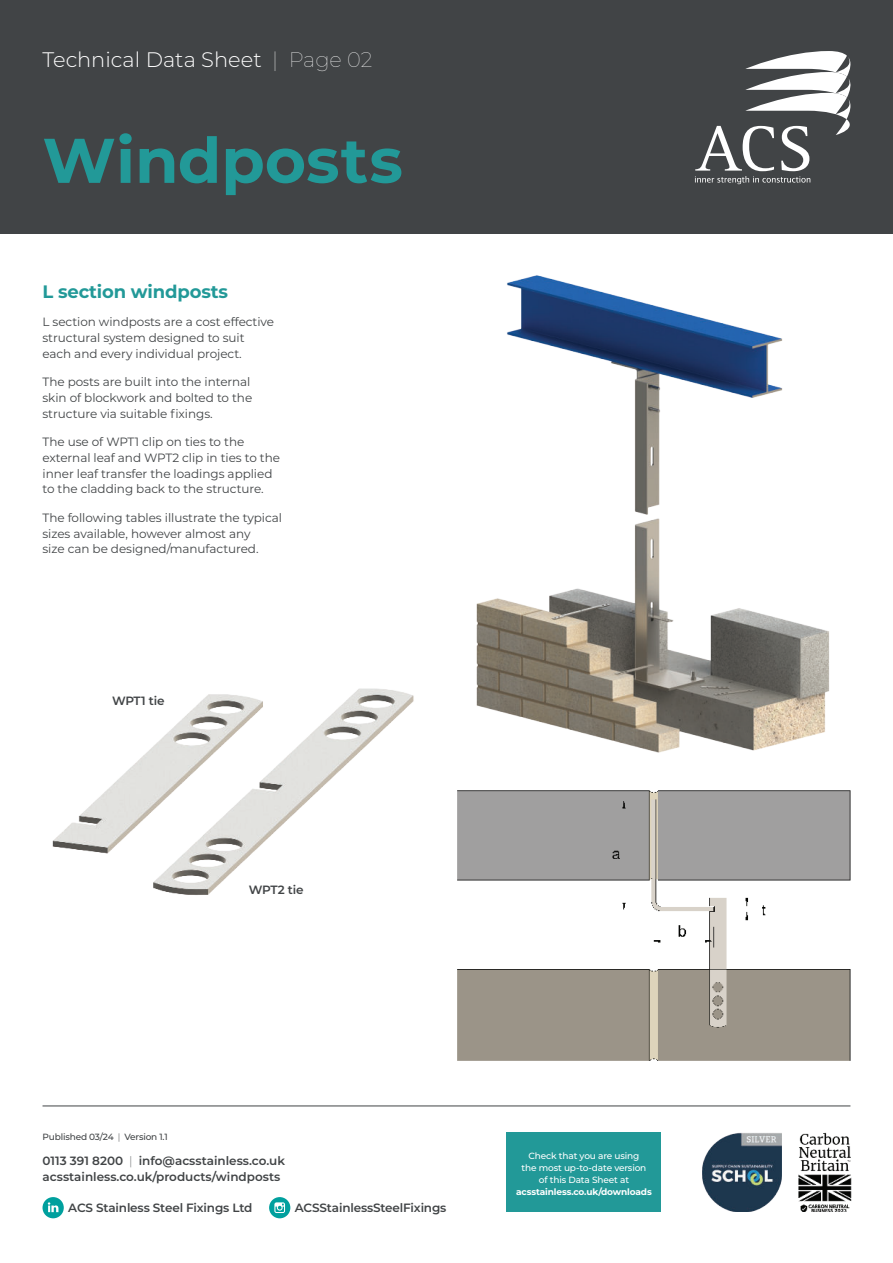
<style>
.page{position:relative;width:893px;height:1263px;background:#fff}
.page>*{position:absolute;margin:0;border:0;box-sizing:border-box;transform-origin:0 0}
.t1{font:700 63px "Montserrat";color:#229998}
.t2{font:300 21px "Montserrat";color:#fff}
.t3{font:700 18px "Montserrat";letter-spacing:-.01em;color:#229998}
.t4{font:12px/15.8px "Montserrat";letter-spacing:-.005em;color:#414446}
.t5{font:600 12px/16.5px "Montserrat";letter-spacing:-.01em;color:#414446}
.t6{font:500 9px/12px "Montserrat";letter-spacing:-.015em;color:#fff;text-align:center}
.t7{font:700 9px "Montserrat";letter-spacing:-.015em;color:#fff}
.t8{font:500 9px "Montserrat";letter-spacing:-.02em;color:#414446}
.s1{font-weight:100}
.s2{font-weight:300}
.s3{font-weight:200}
</style>
<div class="page">
<div style="left:0;top:0;width:893px;height:234px;background:#414446"></div>
<svg style="left:695px;top:51px;width:155px;height:133px"></svg>
<img style="left:702px;top:1133px;width:80px;height:79px">
<div style="left:43px;top:1197px;width:21px;height:21px;background:#00a09e;border-radius:50%"></div>
<svg style="left:48px;top:1202px;width:10px;height:10px"></svg>
<div style="left:269px;top:1197px;width:21px;height:21px;background:#00a09e;border-radius:50%"></div>
<svg style="left:274px;top:1202px;width:11px;height:11px"></svg>
<hr style="left:43px;top:1106px;width:807px;height:1px;background:#414446">
<img style="left:799px;top:1133px;width:52px;height:79px">
<div style="left:507px;top:1133px;width:154px;height:79px;background:#229998"></div>
<img style="left:476px;top:275px;width:354px;height:478px">
<img style="left:457px;top:790px;width:394px;height:271px">
<img style="left:52px;top:688px;width:362px;height:207px">
<h2 class="t2" style="left:43px;top:49px;width:331px">Technical Data Sheet <span class="s1">| Page 02</span></h2>
<h1 class="t1" style="left:43px;top:133px;width:362px">Windposts</h1>
<h3 class="t3" style="left:43px;top:284px;width:187px">L section windposts</h3>
<p class="t4" style="left:43px;top:314px;width:233px">L section windposts are a cost effective structural system designed to suit each and every individual project.</p>
<p class="t4" style="left:43px;top:374px;width:211px">The posts are built into the internal skin of blockwork and bolted to the structure via suitable fixings.</p>
<p class="t4" style="left:43px;top:434px;width:239px">The use of WPT1 clip on ties to the external leaf and WPT2 clip in ties to the inner leaf transfer the loadings applied to the cladding back to the structure.</p>
<p class="t4" style="left:43px;top:510px;width:241px">The following tables illustrate the typical sizes available, however almost any<br>size can be designed/manufactured.</p>
<p class="t5" style="left:112px;top:693px;width:54px">WPT1 tie</p>
<p class="t5" style="left:249px;top:882px;width:56px">WPT2 tie</p>
<p class="t8" style="left:43px;top:1132px;width:127px">Published 03/24 <span class="s2">|</span> Version 1.1</p>
<p class="t5" style="left:43px;top:1152px;width:244px">0113 391 8200 <span class="s3">|</span> info@acsstainless.co.uk acsstainless.co.uk/products/windposts</p>
<p class="t5" style="left:68px;top:1200px;width:186px">ACS Stainless Steel Fixings Ltd</p>
<p class="t5" style="left:295px;top:1200px;width:153px">ACSStainlessSteelFixings</p>
<p class="t6" style="left:521px;top:1150px;width:126px">Check that you are using the most up-to-date version of this Data Sheet at</p>
<p class="t7" style="left:516px;top:1187px;width:137px">acsstainless.co.uk/downloads</p>
</div>
